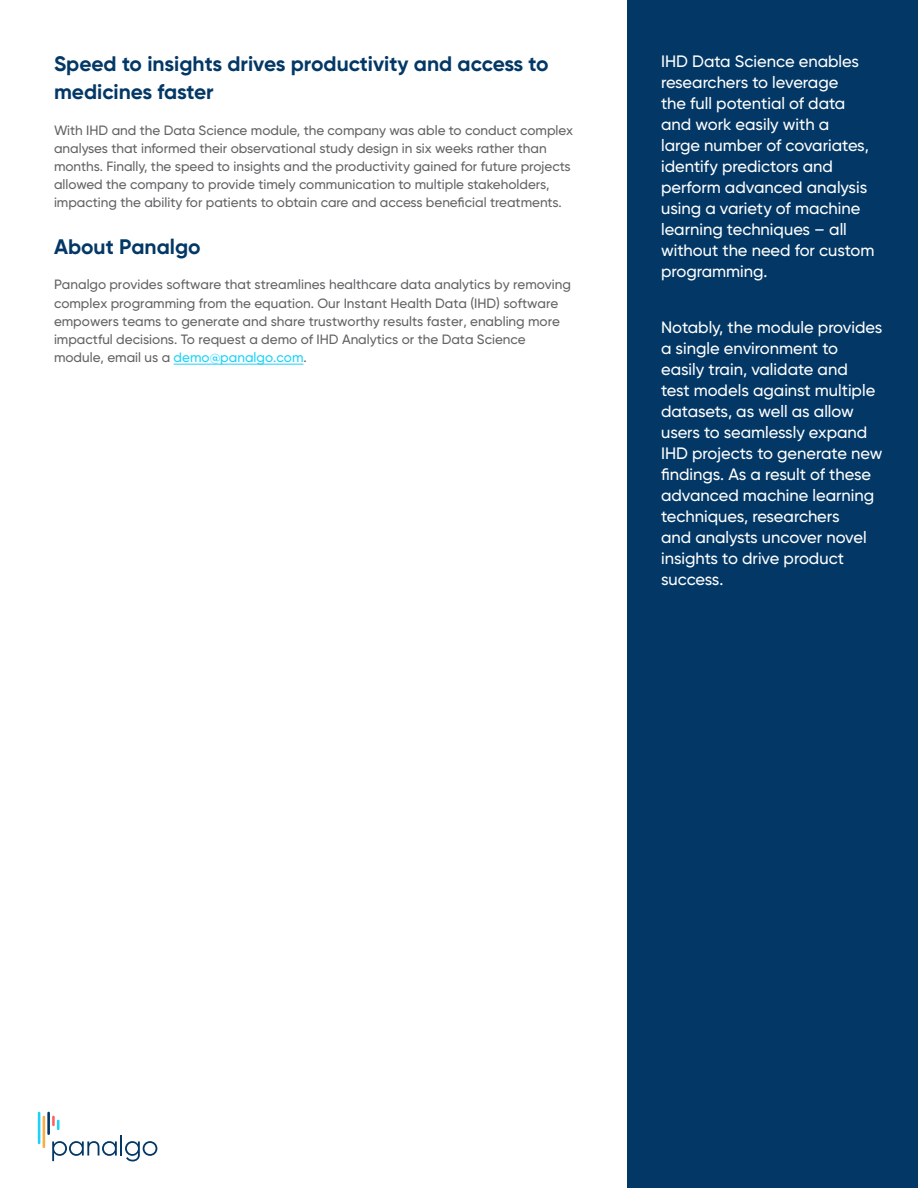
<style>
.page{position:relative;width:918px;height:1188px;background:#fff}
.page>*{position:absolute;margin:0;border:0;box-sizing:border-box;transform-origin:0 0}
.t1{font:700 21px/28.5px "Gilroy";color:#033866}
.t2{font:500 16.5px/21px "Gilroy";color:#fff}
.t3{font:500 13.5px/18px "Gilroy";color:#636366}
.s1{color:#1dd2f9}
</style>
<div class="page">
<div style="left:627px;top:0;width:291px;height:1187px;background:#033866"></div>
<svg style="left:52px;top:1141px;width:65px;height:20px"></svg>
<hr style="left:120px;top:1135px;width:2px;height:21px;background:#033866">
<svg style="left:125px;top:1141px;width:32px;height:20px"></svg>
<hr style="left:38px;top:1112px;width:2px;height:32px;background:#1cd1fa">
<hr style="left:47px;top:1112px;width:3px;height:23px;background:#033866">
<hr style="left:43px;top:1116px;width:2px;height:32px;background:#faad40">
<svg style="left:52px;top:1116px;width:8px;height:14px"></svg>
<hr style="left:174px;top:364px;width:129px;height:1px;background:#1dd2f9">
<p class="t1" style="left:54px;top:49px;width:496px">Speed to insights drives productivity and access to medicines faster</p>
<p class="t3" style="left:54px;top:121px;width:521px">With IHD and the Data Science module, the company was able to conduct complex analyses that informed their observational study design in six weeks rather than months. Finally, the speed to insights and the productivity gained for future projects allowed the company to provide timely communication to multiple stakeholders, impacting the ability for patients to obtain care and access beneficial treatments.</p>
<p class="t1" style="left:54px;top:232px;width:148px">About Panalgo</p>
<p class="t3" style="left:54px;top:275px;width:519px">Panalgo provides software that streamlines healthcare data analytics by removing complex programming from the equation. Our Instant Health Data (IHD) software empowers teams to generate and share trustworthy results faster, enabling more impactful decisions. To request a demo of IHD Analytics or the Data Science module, email us a <span class="s1">demo@panalgo.com</span>.</p>
<p class="t2" style="left:661px;top:51px;width:215px">IHD Data Science enables researchers to leverage<br>the full potential of data and work easily with a<br>large number of covariates, identify predictors and perform advanced analysis using a variety of machine learning techniques – all without the need for custom programming.</p>
<p class="t2" style="left:661px;top:316px;width:223px">Notably, the module provides a single environment to easily train, validate and<br>test models against multiple datasets, as well as allow users to seamlessly expand<br>IHD projects to generate new findings. As a result of these advanced machine learning techniques, researchers<br>and analysts uncover novel insights to drive product success.</p>
</div>
